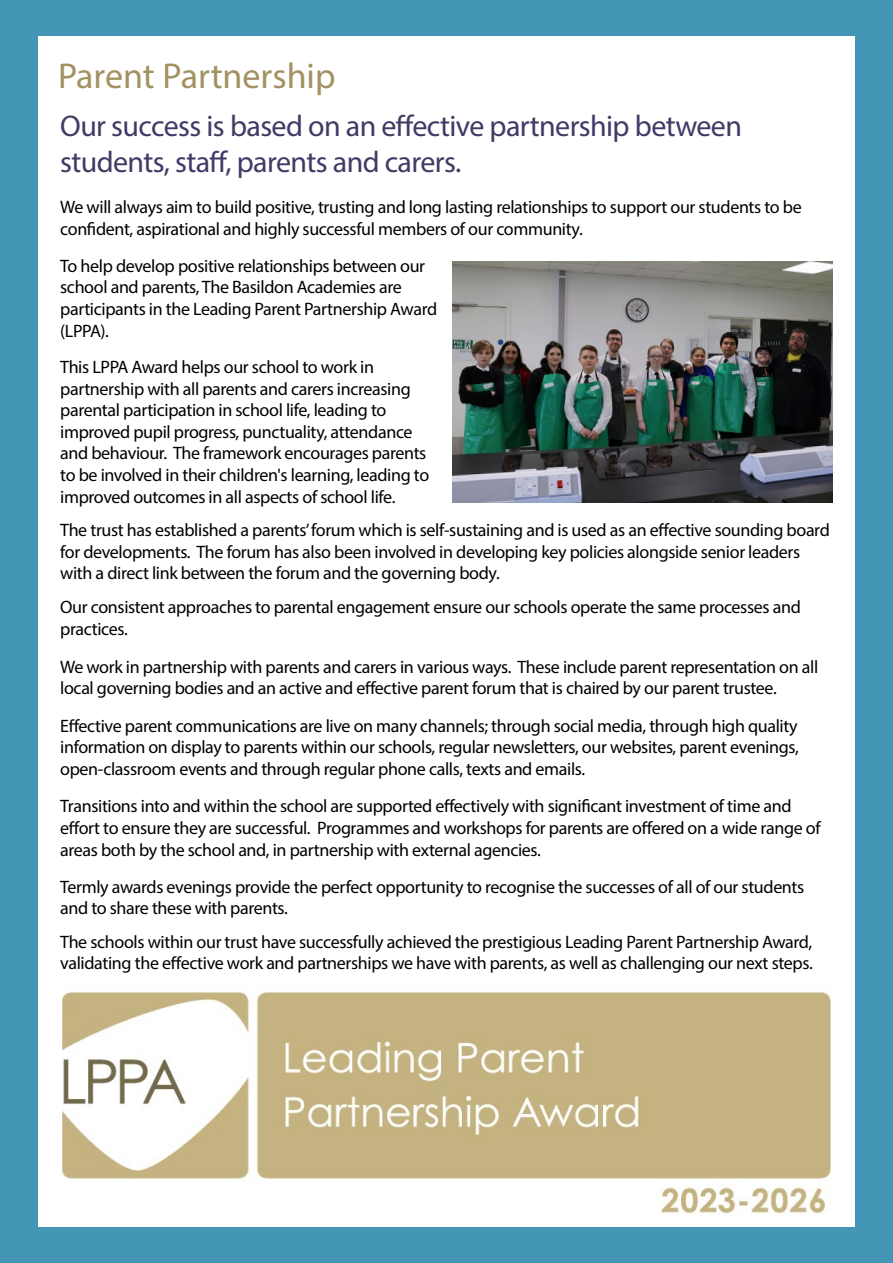
<style>
.page{position:relative;width:893px;height:1263px;background:#4496b7}
.page>*{position:absolute;margin:0;border:0;box-sizing:border-box;transform-origin:0 0}
.Heading_Small{font:36px "Myriad Pro";color:#a29161}
.Heading_Large{font:30px/36px "Myriad Pro";letter-spacing:-.02em;color:#403a65}
.Heading_Large-2{font:18px/21.6px "Myriad Pro";letter-spacing:-.02em;color:#000}
</style>
<div class="page">
<div style="left:38px;top:36px;width:817px;height:1191px;background:#fff"></div>
<img style="left:453px;top:262px;width:380px;height:240px">
<img style="left:62px;top:991px;width:769px;height:223px">
<p class="Heading_Small" style="left:58px;top:54px;width:279px">Parent Partnership</p>
<p class="Heading_Large" style="left:60px;top:107px;width:683px">Our success is based on an effective partnership between students, staff, parents and carers.</p>
<p class="Heading_Large-2" style="left:60px;top:196px;width:743px">We will always aim to build positive, trusting and long lasting relationships to support our students to be confident, aspirational and highly successful members of our community.</p>
<p class="Heading_Large-2" style="left:60px;top:255px;width:378px">To help develop positive relationships between our school and parents, The Basildon Academies are participants in the Leading Parent Partnership Award (LPPA).</p>
<p class="Heading_Large-2" style="left:60px;top:356px;width:371px">This LPPA Award helps our school to work in partnership with all parents and carers increasing parental participation in school life, leading to improved pupil progress, punctuality, attendance and behaviour. The framework encourages parents to be involved in their children's learning, leading to improved outcomes in all aspects of school life.</p>
<p class="Heading_Large-2" style="left:60px;top:519px;width:771px">The trust has established a parents’ forum which is self-sustaining and is used as an effective sounding board for developments. The forum has also been involved in developing key policies alongside senior leaders with a direct link between the forum and the governing body.</p>
<p class="Heading_Large-2" style="left:60px;top:596px;width:742px">Our consistent approaches to parental engagement ensure our schools operate the same processes and practices.</p>
<p class="Heading_Large-2" style="left:60px;top:655px;width:759px">We work in partnership with parents and carers in various ways. These include parent representation on all local governing bodies and an active and effective parent forum that is chaired by our parent trustee.</p>
<p class="Heading_Large-2" style="left:60px;top:715px;width:740px;text-align:justify">Effective parent communications are live on many channels; through social media, through high quality information on display to parents within our schools, regular newsletters, our websites, parent evenings, open-classroom events and through regular phone calls, texts and emails.</p>
<p class="Heading_Large-2" style="left:60px;top:795px;width:762px">Transitions into and within the school are supported effectively with significant investment of time and effort to ensure they are successful. Programmes and workshops for parents are offered on a wide range of areas both by the school and, in partnership with external agencies.</p>
<p class="Heading_Large-2" style="left:60px;top:876px;width:745px">Termly awards evenings provide the perfect opportunity to recognise the successes of all of our students and to share these with parents.</p>
<p class="Heading_Large-2" style="left:60px;top:930px;width:754px">The schools within our trust have successfully achieved the prestigious Leading Parent Partnership Award, validating the effective work and partnerships we have with parents, as well as challenging our next steps.</p>
</div>
